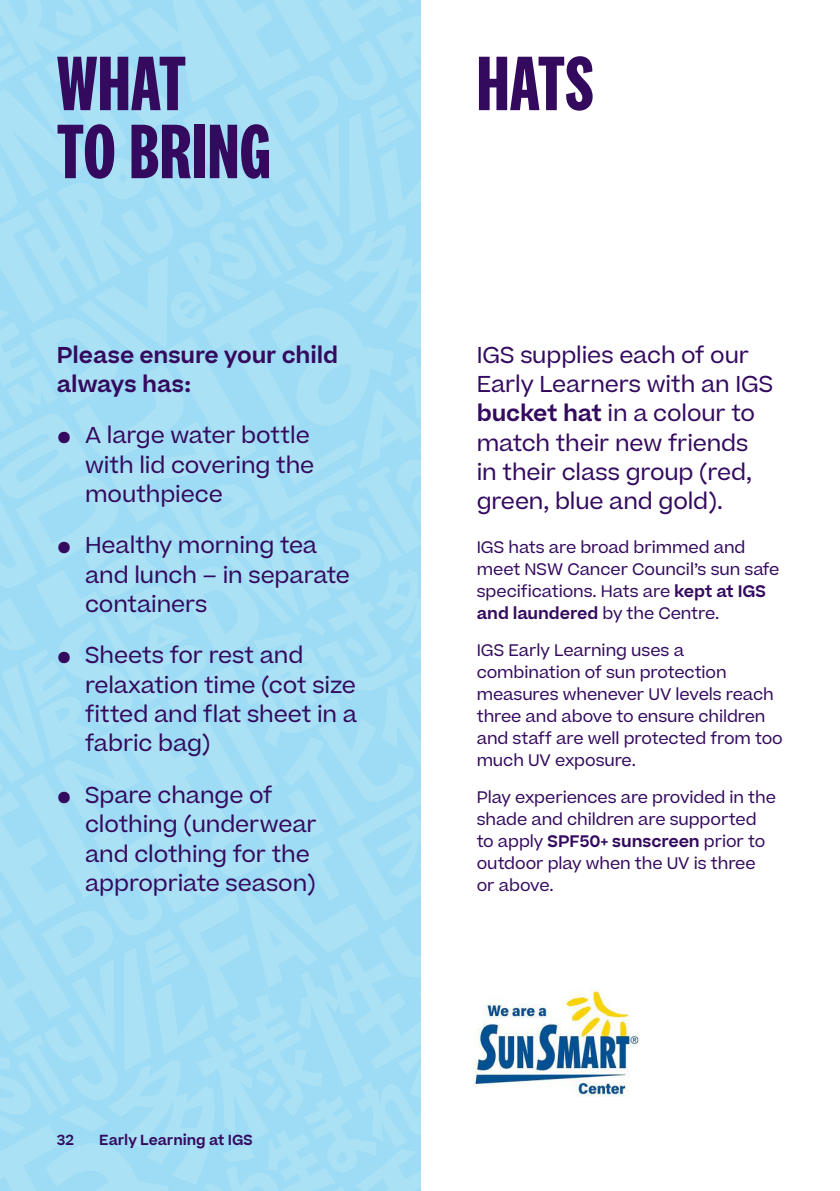
<style>
.page{position:relative;width:840px;height:1191px;background:#fff}
.page>*{position:absolute;margin:0;border:0;box-sizing:border-box;transform-origin:0 0}
.Heading___large{font:700 80px/68px "National 2 Cmp";letter-spacing:.005em;color:#340a5e}
.Body_-_large{font:22px/29.4px "Beatrice";letter-spacing:-.005em;color:#340a5e}
.Body_-_large-2{font:600 22px/29.4px "Beatrice";letter-spacing:-.005em;color:#340a5e}
.Body{font:16px/22px "Beatrice";letter-spacing:-.005em;color:#340a5e}
.t1{font:600 14px "Beatrice";letter-spacing:-.005em;color:#340a5e}
.s1{font-weight:600}
</style>
<div class="page">
<img style="left:0;top:0;width:420px;height:1191px">
<img style="left:473px;top:989px;width:166px;height:108px">
<p class="Heading___large" style="left:57px;top:49px;width:215px">WHAT<br>TO BRING</p>
<p class="Heading___large" style="left:476px;top:49px;width:118px">HATS</p>
<p class="Body_-_large-2" style="left:57px;top:339px;width:283px">Please ensure your child always has:</p>
<p class="Body_-_large" style="left:85px;top:419px;width:230px;text-indent:-28px">⚫ A large water bottle with lid covering the mouthpiece</p>
<p class="Body_-_large" style="left:85px;top:529px;width:266px;text-indent:-28px">⚫ Healthy morning tea and lunch – in separate containers</p>
<p class="Body_-_large" style="left:85px;top:639px;width:273px;text-indent:-28px">⚫ Sheets for rest and relaxation time (cot size fitted and flat sheet in a fabric bag)</p>
<p class="Body_-_large" style="left:85px;top:778px;width:233px;text-indent:-28px">⚫ Spare change of clothing (underwear and clothing for the appropriate season)</p>
<p class="t1" style="left:57px;top:1128px;width:18px">32</p>
<p class="t1" style="left:99px;top:1128px;width:155px">Early Learning at IGS</p>
<p class="Body_-_large" style="left:476px;top:338px;width:298px">IGS supplies each of our<br>Early Learners with an IGS <span class="s1">bucket hat</span> in a colour to match their new friends in their class group (red, green, blue and gold).</p>
<p class="Body" style="left:476px;top:535px;width:304px">IGS hats are broad brimmed and meet NSW Cancer Council’s sun safe specifications. Hats are <span class="s1">kept at IGS and laundered</span> by the Centre.</p>
<p class="Body" style="left:476px;top:638px;width:307px">IGS Early Learning uses a combination of sun protection measures whenever UV levels reach three and above to ensure children and staff are well protected from too much UV exposure.</p>
<p class="Body" style="left:476px;top:785px;width:300px">Play experiences are provided in the shade and children are supported to apply <span class="s1">SPF50+ sunscreen</span> prior to outdoor play when the UV is three or above.</p>
</div>
